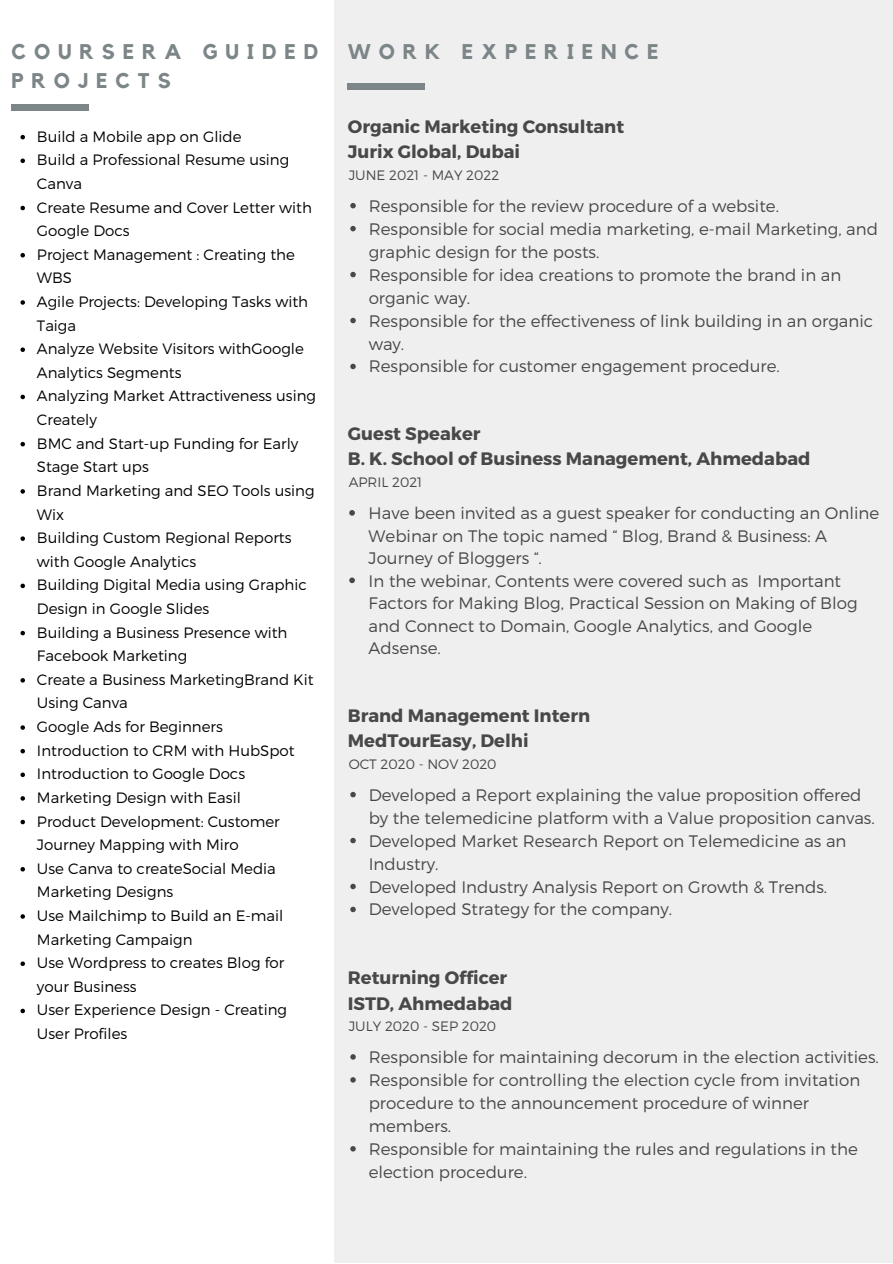
<style>
.page{position:relative;width:893px;height:1264px;background:#fff}
.page>*{position:absolute;margin:0;border:0;box-sizing:border-box;transform-origin:0 0}
.t1{font:700 21.15px "Kollektif";letter-spacing:.37em;color:#7c8587}
.t2{font:700 18px "Montserrat";color:#484848}
.t3{font:300 16.65px/23px "Montserrat";color:#484848}
.t4{font:300 15px/23.5px "Montserrat";color:#000}
.t5{font:300 13.65px "Montserrat";color:#484848}
</style>
<div class="page">
<div style="left:334px;top:0;width:558px;height:1262px;background:#efefef"></div>
<svg style="left:350px;top:203px;width:6px;height:5px"></svg>
<svg style="left:350px;top:226px;width:6px;height:5px"></svg>
<svg style="left:350px;top:272px;width:6px;height:5px"></svg>
<svg style="left:350px;top:318px;width:6px;height:5px"></svg>
<svg style="left:350px;top:364px;width:6px;height:5px"></svg>
<svg style="left:350px;top:1054px;width:6px;height:5px"></svg>
<svg style="left:350px;top:1077px;width:6px;height:5px"></svg>
<svg style="left:350px;top:1146px;width:6px;height:5px"></svg>
<svg style="left:349px;top:510px;width:6px;height:5px"></svg>
<svg style="left:349px;top:577px;width:6px;height:6px"></svg>
<svg style="left:350px;top:791px;width:6px;height:6px"></svg>
<svg style="left:350px;top:837px;width:6px;height:6px"></svg>
<svg style="left:350px;top:883px;width:6px;height:6px"></svg>
<svg style="left:350px;top:906px;width:6px;height:6px"></svg>
<div style="left:347px;top:83px;width:78px;height:7px;background:#7c8587"></div>
<svg style="left:20px;top:135px;width:5px;height:4px"></svg>
<svg style="left:20px;top:158px;width:5px;height:5px"></svg>
<svg style="left:20px;top:206px;width:5px;height:4px"></svg>
<svg style="left:20px;top:253px;width:5px;height:4px"></svg>
<svg style="left:20px;top:300px;width:5px;height:5px"></svg>
<svg style="left:20px;top:347px;width:5px;height:5px"></svg>
<svg style="left:20px;top:395px;width:5px;height:4px"></svg>
<svg style="left:20px;top:442px;width:5px;height:4px"></svg>
<svg style="left:20px;top:489px;width:5px;height:4px"></svg>
<svg style="left:20px;top:536px;width:5px;height:5px"></svg>
<svg style="left:20px;top:583px;width:5px;height:5px"></svg>
<svg style="left:20px;top:631px;width:5px;height:4px"></svg>
<svg style="left:20px;top:678px;width:5px;height:4px"></svg>
<svg style="left:20px;top:725px;width:5px;height:4px"></svg>
<svg style="left:20px;top:749px;width:5px;height:4px"></svg>
<svg style="left:20px;top:772px;width:5px;height:5px"></svg>
<svg style="left:20px;top:796px;width:5px;height:4px"></svg>
<svg style="left:20px;top:819px;width:5px;height:5px"></svg>
<svg style="left:20px;top:867px;width:5px;height:4px"></svg>
<svg style="left:20px;top:914px;width:5px;height:4px"></svg>
<svg style="left:20px;top:961px;width:5px;height:5px"></svg>
<svg style="left:20px;top:1008px;width:5px;height:5px"></svg>
<div style="left:11px;top:104px;width:78px;height:7px;background:#7c8587"></div>
<p class="t1" style="left:11px;top:41px;width:308px">COURSERA GUIDED</p>
<p class="t1" style="left:348px;top:42px;width:312px">WORK EXPERIENCE</p>
<p class="t1" style="left:11px;top:71px;width:161px">PROJECTS</p>
<p class="t4" style="left:37px;top:124px;width:206px">Build a Mobile app on Glide</p>
<p class="t4" style="left:37px;top:147px;width:254px">Build a Professional Resume using<br>Canva</p>
<p class="t4" style="left:37px;top:195px;width:276px">Create Resume and Cover Letter with<br>Google Docs</p>
<p class="t4" style="left:37px;top:242px;width:259px">Project Management : Creating the<br>WBS</p>
<p class="t4" style="left:37px;top:289px;width:272px">Agile Projects: Developing Tasks with<br>Taiga</p>
<p class="t4" style="left:37px;top:336px;width:268px">Analyze Website Visitors withGoogle<br>Analytics Segments</p>
<p class="t4" style="left:37px;top:383px;width:280px">Analyzing Market Attractiveness using<br>Creately</p>
<p class="t4" style="left:37px;top:431px;width:263px">BMC and Start-up Funding for Early<br>Stage Start ups</p>
<p class="t4" style="left:37px;top:478px;width:279px">Brand Marketing and SEO Tools using<br>Wix</p>
<p class="t4" style="left:37px;top:525px;width:256px">Building Custom Regional Reports with Google Analytics</p>
<p class="t4" style="left:37px;top:572px;width:271px">Building Digital Media using Graphic<br>Design in Google Slides</p>
<p class="t4" style="left:37px;top:619px;width:252px">Building a Business Presence with<br>Facebook Marketing</p>
<p class="t4" style="left:37px;top:667px;width:278px">Create a Business MarketingBrand Kit<br>Using Canva</p>
<p class="t4" style="left:37px;top:714px;width:187px">Google Ads for Beginners</p>
<p class="t4" style="left:37px;top:737px;width:259px">Introduction to CRM with HubSpot</p>
<p class="t4" style="left:37px;top:761px;width:210px">Introduction to Google Docs</p>
<p class="t4" style="left:37px;top:785px;width:205px">Marketing Design with Easil</p>
<p class="t4" style="left:37px;top:808px;width:244px">Product Development: Customer<br>Journey Mapping with Miro</p>
<p class="t4" style="left:37px;top:855px;width:240px">Use Canva to createSocial Media<br>Marketing Designs</p>
<p class="t4" style="left:37px;top:903px;width:248px">Use Mailchimp to Build an E-mail<br>Marketing Campaign</p>
<p class="t4" style="left:37px;top:950px;width:249px">Use Wordpress to creates Blog for your Business</p>
<p class="t4" style="left:37px;top:997px;width:252px">User Experience Design - Creating<br>User Profiles</p>
<p class="t2" style="left:348px;top:115px;width:278px">Organic Marketing Consultant</p>
<p class="t2" style="left:348px;top:140px;width:174px">Jurix Global, Dubai</p>
<p class="t5" style="left:349px;top:166px;width:152px">JUNE 2021 - MAY 2022</p>
<p class="t3" style="left:368px;top:193px;width:412px">Responsible for the review procedure of a website.</p>
<p class="t3" style="left:368px;top:216px;width:511px">Responsible for social media marketing, e-mail Marketing, and graphic design for the posts.</p>
<p class="t3" style="left:368px;top:262px;width:474px">Responsible for idea creations to promote the brand in an organic way.</p>
<p class="t3" style="left:368px;top:308px;width:506px">Responsible for the effectiveness of link building in an organic way.</p>
<p class="t3" style="left:368px;top:354px;width:412px">Responsible for customer engagement procedure.</p>
<p class="t2" style="left:348px;top:422px;width:134px">Guest Speaker</p>
<p class="t2" style="left:348px;top:447px;width:464px">B. K. School of Business Management, Ahmedabad</p>
<p class="t3" style="left:368px;top:501px;width:512px;line-height:22.5px">Have been invited as a guest speaker for conducting an Online<br>Webinar on The topic named “ Blog, Brand &amp; Business: A<br>Journey of Bloggers “.</p>
<p class="t3" style="left:368px;top:568px;width:490px;line-height:22.5px">In the webinar, Contents were covered such as Important Factors for Making Blog, Practical Session on Making of Blog and Connect to Domain, Google Analytics, and Google Adsense.</p>
<p class="t5" style="left:349px;top:473px;width:75px">APRIL 2021</p>
<p class="t2" style="left:348px;top:704px;width:244px">Brand Management Intern</p>
<p class="t2" style="left:348px;top:729px;width:182px">MedTourEasy, Delhi</p>
<p class="t3" style="left:368px;top:782px;width:507px">Developed a Report explaining the value proposition offered by the telemedicine platform with a Value proposition canvas.</p>
<p class="t3" style="left:368px;top:828px;width:479px">Developed Market Research Report on Telemedicine as an<br>Industry.</p>
<p class="t3" style="left:368px;top:874px;width:460px">Developed Industry Analysis Report on Growth &amp; Trends.</p>
<p class="t3" style="left:368px;top:897px;width:305px">Developed Strategy for the company.</p>
<p class="t5" style="left:349px;top:755px;width:149px">OCT 2020 - NOV 2020</p>
<p class="t2" style="left:348px;top:966px;width:161px">Returning Officer</p>
<p class="t2" style="left:348px;top:991px;width:166px">ISTD, Ahmedabad</p>
<p class="t5" style="left:349px;top:1017px;width:149px">JULY 2020 - SEP 2020</p>
<p class="t3" style="left:368px;top:1044px;width:511px">Responsible for maintaining decorum in the election activities.</p>
<p class="t3" style="left:368px;top:1067px;width:493px">Responsible for controlling the election cycle from invitation procedure to the announcement procedure of winner members.</p>
<p class="t3" style="left:368px;top:1136px;width:490px">Responsible for maintaining the rules and regulations in the election procedure.</p>
</div>
